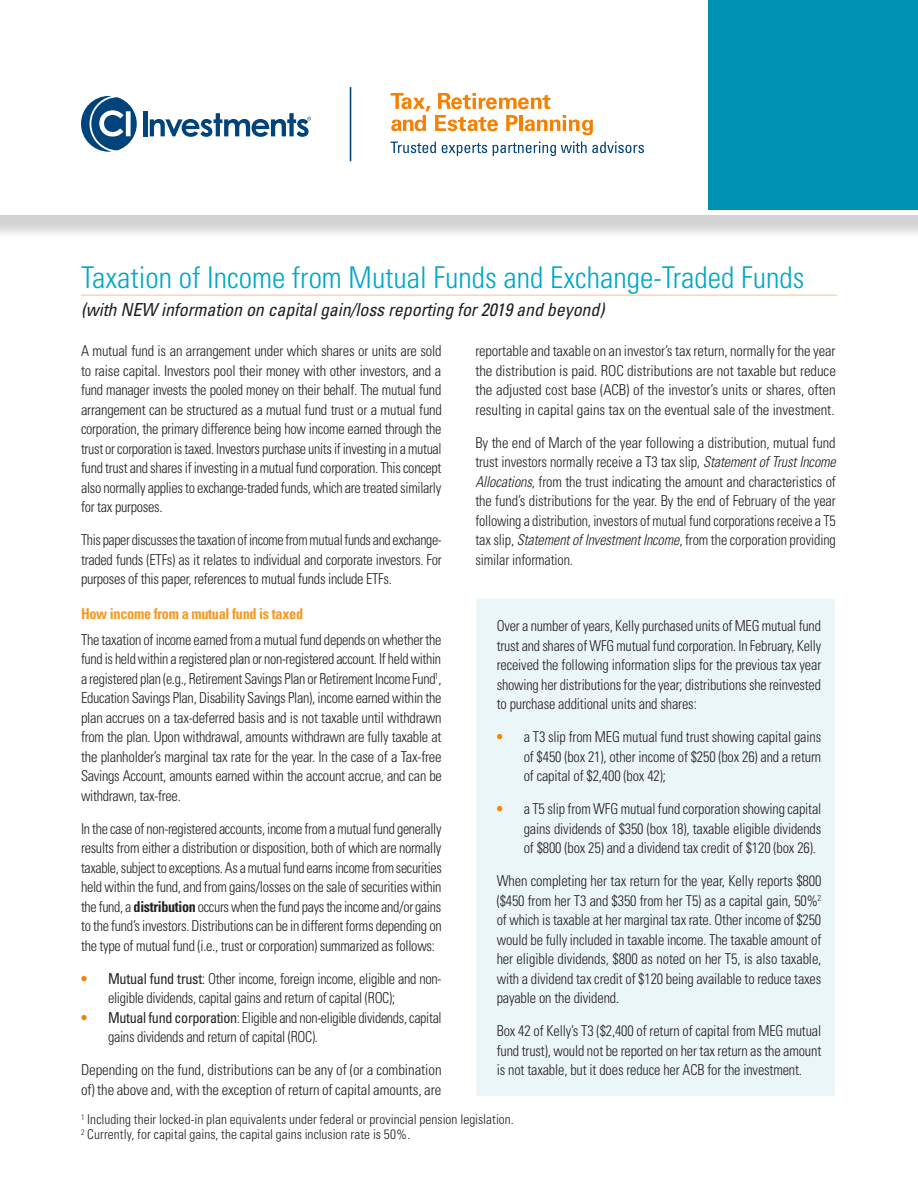
<style>
.page{position:relative;width:918px;height:1188px;background:#fff}
.page>*{position:absolute;margin:0;border:0;box-sizing:border-box;transform-origin:0 0}
.t1{font:300 condensed 30px "Univers";color:#00a8c4}
.HEADING_copy{font:italic condensed 18px "Univers";letter-spacing:-.005em;color:#231f20}
.Body{font:300 condensed 15px/19.5px "Univers";letter-spacing:-.02em;color:#231f20;text-align:justify}
.Body-2{font:300 condensed 15px/19.5px "Univers";letter-spacing:-.02em;color:#231f20;text-align:justify;scale:.95 1}
.Body-3{font:300 condensed 15px/19.5px "Univers";letter-spacing:-.02em;color:#231f20;text-align:justify;scale:.94 1}
.Indent{font:300 condensed 15px/19.5px "Univers";letter-spacing:-.01em;color:#231f20;text-align:justify;scale:.96 1}
.Indent-2{font:300 condensed 15px/19.5px "Univers";letter-spacing:-.01em;color:#231f20;text-align:justify;scale:.94 1}
.Body-4{font:300 condensed 15px/19.5px "Univers";letter-spacing:-.02em;color:#231f20;text-align:justify;scale:.93 1}
.Indent-3{font:300 condensed 15px/19.5px "Univers";letter-spacing:-.01em;color:#231f20;text-align:justify;scale:.95 1}
.HEADING{font:700 condensed 15px "Univers";letter-spacing:-.02em;color:#f7971d;scale:.95 1}
.Footnote{font:300 condensed 13.5px "Univers";letter-spacing:.005em;color:#231f20}
.s1{font-weight:700}
.s2{font-weight:700;color:#f68000}
.s3{font-weight:400}
.s4{font-style:italic}
</style>
<div class="page">
<div style="left:476px;top:598px;width:359px;height:499px;background:#ebf6f9"></div>
<hr style="left:81px;top:295px;width:756px;height:1px;background:#ffbf88">
<div style="left:0;top:0;width:918px;height:240px;background:#231f20;opacity:.2"></div>
<div style="left:0;top:0;width:918px;height:214px;background:#fff"></div>
<div style="left:709px;top:0;width:209px;height:210px;background:#0092b5"></div>
<svg style="left:81px;top:96px;width:56px;height:56px"></svg>
<hr style="left:143px;top:111px;width:4px;height:25px;background:#00447b">
<svg style="left:150px;top:113px;width:161px;height:24px"></svg>
<svg style="left:391px;top:93px;width:202px;height:42px"></svg>
<hr style="left:350px;top:87px;width:1px;height:74px;background:#00447b">
<svg style="left:390px;top:142px;width:46px;height:11px"></svg>
<svg style="left:442px;top:143px;width:45px;height:13px"></svg>
<svg style="left:493px;top:142px;width:151px;height:14px"></svg>
<p class="t1" style="left:81px;top:259px;width:725px">Taxation of Income from Mutual Funds and Exchange-Traded Funds</p>
<p class="HEADING_copy" style="left:81px;top:298px;width:525px">(with NEW information on capital gain/loss reporting for 2019 and beyond)</p>
<p class="Body" style="left:81px;top:341px;width:362px">A mutual fund is an arrangement under which shares or units are sold to raise capital. Investors pool their money with other investors, and a fund manager invests the pooled money on their behalf. The mutual fund arrangement can be structured as a mutual fund trust or a mutual fund corporation, the primary difference being how income earned through the trust or corporation is taxed. Investors purchase units if investing in a mutual fund trust and shares if investing in a mutual fund corporation. This concept also normally applies to exchange-traded funds, which are treated similarly for tax purposes.</p>
<p class="Body-4" style="left:81px;top:530px;width:390px">This paper discusses the taxation of income from mutual funds and exchange&shy;traded funds (ETFs) as it relates to individual and corporate investors. For purposes of this paper, references to mutual funds include ETFs.</p>
<p class="HEADING" style="left:81px;top:604px;width:235px">How income from a mutual fund is taxed</p>
<p class="Body-2" style="left:81px;top:630px;width:381px">The taxation of income earned from a mutual fund depends on whether the fund is held within a registered plan or non-registered account. If held within a registered plan (e.g., Retirement Savings Plan or Retirement Income Fund<sup>1</sup>, Education Savings Plan, Disability Savings Plan), income earned within the plan accrues on a tax-deferred basis and is not taxable until withdrawn from the plan. Upon withdrawal, amounts withdrawn are fully taxable at the planholder’s marginal tax rate for the year. In the case of a Tax-free Savings Account, amounts earned within the account accrue, and can be withdrawn, tax-free.</p>
<p class="Body-3" style="left:81px;top:819px;width:385px">In the case of non-registered accounts, income from a mutual fund generally results from either a distribution or disposition, both of which are normally taxable, subject to exceptions. As a mutual fund earns income from securities held within the fund, and from gains/losses on the sale of securities within the fund, a <span class="s1">distribution</span> occurs when the fund pays the income and/or gains to the fund’s investors. Distributions can be in different forms depending on the type of mutual fund (i.e., trust or corporation) summarized as follows:</p>
<p class="Body-2" style="left:108px;top:969px;width:353px;text-indent:-27px"><span class="s2">•</span> <span class="s3">Mutual fund trust</span>: Other income, foreign income, eligible and non&shy;eligible dividends, capital gains and return of capital (ROC);</p>
<p class="Body-3" style="left:108px;top:1008px;width:357px;text-indent:-27px"><span class="s2">•</span> <span class="s3">Mutual fund corporation</span>: Eligible and non-eligible dividends, capital gains dividends and return of capital (ROC).</p>
<p class="Body" style="left:81px;top:1060px;width:362px">Depending on the fund, distributions can be any of (or a combination of) the above and, with the exception of return of capital amounts, are</p>
<p class="Body" style="left:475px;top:341px;width:362px">reportable and taxable on an investor’s tax return, normally for the year the distribution is paid. ROC distributions are not taxable but reduce the adjusted cost base (ACB) of the investor’s units or shares, often resulting in capital gains tax on the eventual sale of the investment.</p>
<p class="Body" style="left:475px;top:433px;width:362px">By the end of March of the year following a distribution, mutual fund trust investors normally receive a T3 tax slip, <span class="s4">Statement of Trust Income Allocations</span>, from the trust indicating the amount and characteristics of the fund’s distributions for the year. By the end of February of the year following a distribution, investors of mutual fund corporations receive a T5 tax slip, <span class="s4">Statement of Investment Income</span>, from the corporation providing similar information.</p>
<p class="Indent-2" style="left:497px;top:616px;width:347px">Over a number of years, Kelly purchased units of MEG mutual fund trust and shares of WFG mutual fund corporation. In February, Kelly received the following information slips for the previous tax year showing her distributions for the year; distributions she reinvested to purchase additional units and shares:</p>
<p class="Body-2" style="left:524px;top:727px;width:315px;text-indent:-27px"><span class="s2">•</span> a T3 slip from MEG mutual fund trust showing capital gains of $450 (box 21), other income of $250 (box 26) and a return of capital of $2,400 (box 42);</p>
<p class="Body-2" style="left:524px;top:799px;width:315px;text-indent:-27px"><span class="s2">•</span> a T5 slip from WFG mutual fund corporation showing capital gains dividends of $350 (box 18), taxable eligible dividends of $800 (box 25) and a dividend tax credit of $120 (box 26).</p>
<p class="Indent" style="left:497px;top:871px;width:340px">When completing her tax return for the year, Kelly reports $800 ($450 from her T3 and $350 from her T5) as a capital gain, 50%<sup>2 </sup>of which is taxable at her marginal tax rate. Other income of $250 would be fully included in taxable income. The taxable amount of her eligible dividends, $800 as noted on her T5, is also taxable, with a dividend tax credit of $120 being available to reduce taxes payable on the dividend.</p>
<p class="Indent-3" style="left:497px;top:1021px;width:343px">Box 42 of Kelly’s T3 ($2,400 of return of capital from MEG mutual fund trust), would not be reported on her tax return as the amount is not taxable, but it does reduce her ACB for the investment.</p>
<p class="Footnote" style="left:81px;top:1111px;width:434px"><sup>1</sup> Including their locked-in plan equivalents under federal or provincial pension legislation.</p>
<p class="Footnote" style="left:81px;top:1126px;width:331px"><sup>2</sup> Currently, for capital gains, the capital gains inclusion rate is 50%.</p>
</div>
